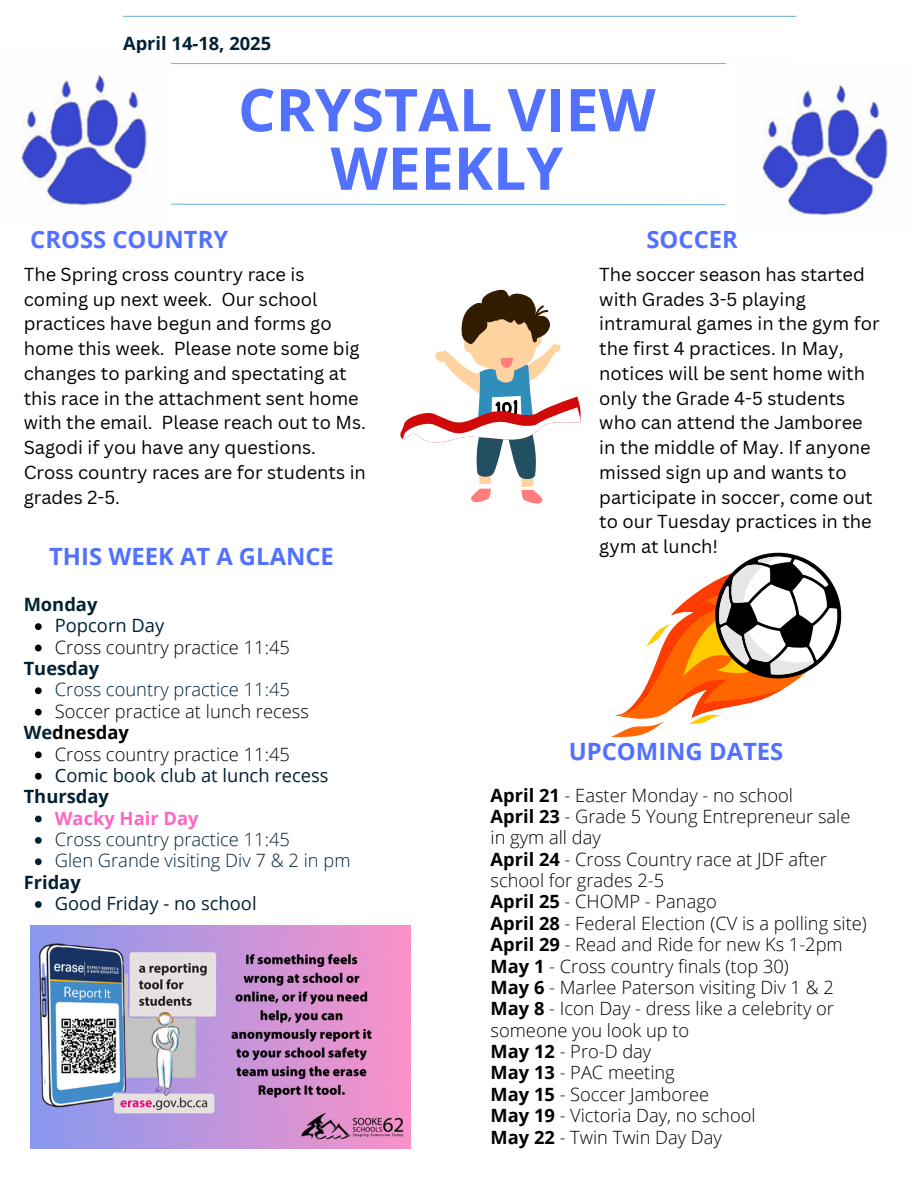
<style>
.page{position:relative;width:918px;height:1188px;background:#fff}
.page>*{position:absolute;margin:0;border:0;box-sizing:border-box;transform-origin:0 0}
.t1{font:700 59.1px/58.5px "Open Sans";color:#5271ff;text-align:center}
.t2{font:700 23.85px "Open Sans";color:#5271ff}
.t3{font:18.3px/24.8px "Canva Sans";color:#000}
.t4{font:300 18.3px/21.3px "Open Sans";color:#000}
.t5{font:300 18.3px "Open Sans";color:#022135}
.t6{font:18.3px "Open Sans";color:#022135}
.t7{font:700 18.3px "Open Sans";color:#022135}
.t8{font:700 18.3px "Open Sans";color:#ff66c4}
.t9{font:700 18.3px "Open Sans";color:#000}
.s1{color:#022135}
.s2{font-weight:700}
</style>
<div class="page">
<hr style="left:122px;top:63px;width:673px;height:1px;background:#7bb7e0">
<hr style="left:123px;top:16px;width:673px;height:1px;background:#7bb7e0">
<svg style="left:171px;top:203px;width:555px;height:3px"></svg>
<img style="left:762px;top:84px;width:126px;height:132px">
<img style="left:21px;top:63px;width:149px;height:143px">
<img style="left:30px;top:926px;width:381px;height:223px">
<svg style="left:400px;top:289px;width:181px;height:215px"></svg>
<svg style="left:611px;top:552px;width:231px;height:185px"></svg>
<svg style="left:35px;top:623px;width:7px;height:7px"></svg>
<svg style="left:35px;top:645px;width:7px;height:6px"></svg>
<svg style="left:35px;top:687px;width:7px;height:7px"></svg>
<svg style="left:35px;top:709px;width:7px;height:7px"></svg>
<svg style="left:35px;top:752px;width:7px;height:6px"></svg>
<svg style="left:35px;top:773px;width:7px;height:7px"></svg>
<svg style="left:35px;top:816px;width:7px;height:6px"></svg>
<svg style="left:35px;top:837px;width:7px;height:7px"></svg>
<svg style="left:35px;top:858px;width:7px;height:7px"></svg>
<svg style="left:35px;top:901px;width:7px;height:7px"></svg>
<h3 class="t7" style="left:123px;top:30px;width:150px">April 14-18, 2025</h3>
<p class="t1" style="left:238px;top:79px;width:419px">CRYSTAL VIEW<br>WEEKLY</p>
<p class="t2" style="left:30px;top:222px;width:200px">CROSS COUNTRY</p>
<p class="t2" style="left:647px;top:222px;width:93px">SOCCER</p>
<p class="t3" style="left:24px;top:261px;width:344px">The Spring cross country race is coming up next week. Our school practices have begun and forms go home this week. Please note some big changes to parking and spectating at this race in the attachment sent home with the email. Please reach out to Ms.<br>Sagodi if you have any questions.<br>Cross country races are for students in grades 2-5.</p>
<p class="t3" style="left:599px;top:261px;width:282px">The soccer season has started with Grades 3-5 playing intramural games in the gym for the first 4 practices. In May, notices will be sent home with only the Grade 4-5 students who can attend the Jamboree in the middle of May. If anyone missed sign up and wants to participate in soccer, come out to our Tuesday practices in the gym at lunch!</p>
<p class="t2" style="left:49px;top:539px;width:286px">THIS WEEK AT A GLANCE</p>
<p class="t7" style="left:24px;top:591px;width:75px">Monday</p>
<p class="t6" style="left:55px;top:613px;width:111px">Popcorn Day</p>
<h1 class="t4" style="left:55px;top:636px;width:237px">Cross country practice 11:45</h1>
<p class="t7" style="left:24px;top:655px;width:77px">Tuesday</p>
<h2 class="t5" style="left:55px;top:677px;width:237px">Cross country practice 11:45</h2>
<h2 class="t4" style="left:55px;top:700px;width:256px">Soccer practice at lunch recess</h2>
<p class="t9" style="left:24px;top:720px;width:107px"><span class="s1">We</span>dnesday</p>
<p class="t4" style="left:55px;top:743px;width:237px">Cross country practice 11:45</p>
<p class="t6" style="left:55px;top:762px;width:275px">Comic book club at lunch recess</p>
<p class="t7" style="left:24px;top:784px;width:87px">Thursday</p>
<h2 class="t8" style="left:55px;top:805px;width:145px">Wacky Hair Day</h2>
<h3 class="t5" style="left:55px;top:826px;width:237px">Cross country practice 11:45</h3>
<p class="t5" style="left:55px;top:848px;width:297px">Glen Grande visiting Div 7 &amp; 2 in pm</p>
<p class="t7" style="left:24px;top:869px;width:59px">Friday</p>
<h3 class="t6" style="left:55px;top:891px;width:203px">Good Friday - no school</h3>
<p class="t2" style="left:569px;top:735px;width:216px">UPCOMING DATES</p>
<p class="t4" style="left:491px;top:784px;width:304px"><span class="s2">April 21</span> - Easter Monday - no school</p>
<p class="t4" style="left:491px;top:805px;width:361px"><span class="s2">April 23</span> - Grade 5 Young Entrepreneur sale in gym all day</p>
<h3 class="t4" style="left:491px;top:848px;width:338px"><span class="s2">April 24</span> - Cross Country race at JDF after school for grades 2-5</h3>
<p class="t4" style="left:491px;top:891px;width:228px"><span class="s2">April 25</span> - CHOMP - Panago</p>
<p class="t4" style="left:491px;top:912px;width:378px"><span class="s2">April 28</span> - Federal Election (CV is a polling site)</p>
<h3 class="t4" style="left:491px;top:933px;width:354px"><span class="s2">April 29</span> - Read and Ride for new Ks 1-2pm</h3>
<p class="t4" style="left:491px;top:955px;width:300px"><span class="s2">May 1</span> - Cross country finals (top 30)</p>
<p class="t4" style="left:491px;top:976px;width:345px"><span class="s2">May 6</span> - Marlee Paterson visiting Div 1 &amp; 2</p>
<p class="t4" style="left:491px;top:998px;width:345px"><span class="s2">May 8</span> - Icon Day - dress like a celebrity or someone you look up to</p>
<h3 class="t4" style="left:491px;top:1040px;width:162px"><span class="s2">May 12</span> - Pro-D day</h3>
<p class="t4" style="left:491px;top:1062px;width:186px"><span class="s2">May 13</span> - PAC meeting</p>
<p class="t4" style="left:491px;top:1083px;width:220px"><span class="s2">May 15</span> - Soccer Jamboree</p>
<h2 class="t4" style="left:491px;top:1104px;width:267px"><span class="s2">May 19</span> - Victoria Day, no school</h2>
<p class="t4" style="left:491px;top:1126px;width:233px"><span class="s2">May 22</span> - Twin Twin Day Day</p>
</div>
